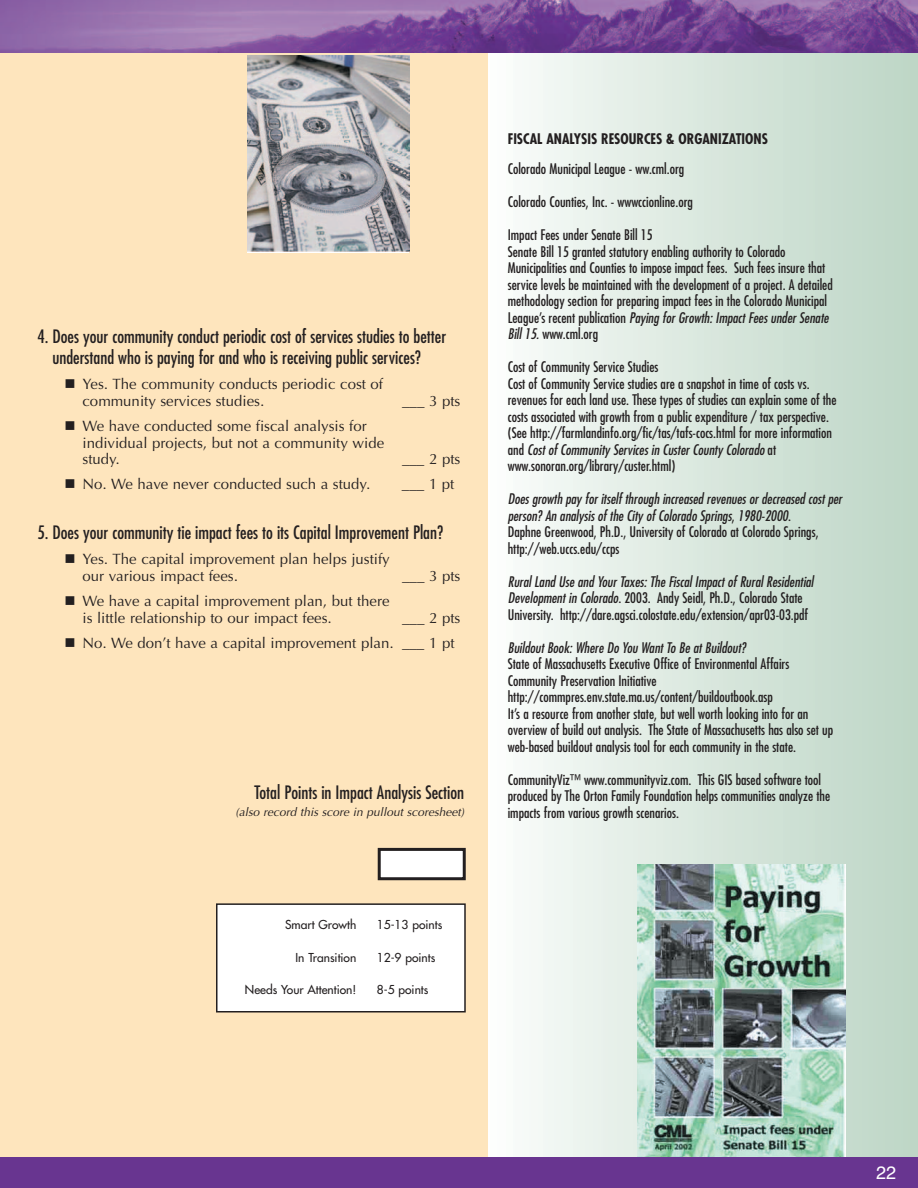
<style>
.page{position:relative;width:918px;height:1188px;background:#fff}
.page>*{position:absolute;margin:0;border:0;box-sizing:border-box;transform-origin:0 0}
.t1{font:condensed 18px/21px "Futura";color:#231f20;text-align:center}
.t2{font:18px "Helvetica";color:#fff}
.t3{font:15px/16.5px "Optima";color:#231f20}
.t4{font:condensed 14.25px/16.5px "Futura";color:#231f20}
.t5{font:italic condensed 14.25px/16.5px "Futura";color:#231f20}
.t6{font:700 condensed 14.25px/30px "Futura";color:#231f20}
.t7{font:12px "Futura";color:#231f20}
.t8{font:italic 12px "Optima";color:#231f20}
.s1{font-weight:400}
.s2{font-style:italic}
.s3{font-style:normal}
</style>
<div class="page">
<div style="left:486px;top:0;width:432px;height:1188px;background:linear-gradient(to right,#fbfdfb,#bcd5c4)"></div>
<div style="left:0;top:35px;width:488px;height:1128px;background:#fee5bd"></div>
<div style="left:0;top:1158px;width:918px;height:30px;background:#683590"></div>
<svg style="left:0;top:0;width:918px;height:53px"></svg>
<div style="left:217px;top:904px;width:248px;height:108px;background:#fff"></div>
<div style="left:216px;top:903px;width:250px;height:110px;border:2px solid #231f20"></div>
<img style="left:247px;top:56px;width:162px;height:196px">
<img style="left:637px;top:864px;width:209px;height:292px">
<div style="left:379px;top:849px;width:85px;height:30px;background:#fff"></div>
<div style="left:378px;top:848px;width:88px;height:32px;border:3px solid #231f20"></div>
<p class="t1" style="left:38px;top:327px;width:410px">4. Does your community conduct periodic cost of services studies to better understand who is paying for and who is receiving public services?</p>
<p class="t3" style="left:82px;top:378px;width:302px">Yes. The community conducts periodic cost of community services studies.</p>
<p class="t3" style="left:402px;top:394px;width:60px">___ 3 pts</p>
<p class="t3" style="left:82px;top:419px;width:303px">We have conducted some fiscal analysis for individual projects, but not a community wide study.</p>
<p class="t3" style="left:402px;top:452px;width:60px">___ 2 pts</p>
<p class="t3" style="left:82px;top:477px;width:289px">No. We have never conducted such a study.</p>
<p class="t3" style="left:402px;top:477px;width:54px">___ 1 pt</p>
<p class="t1" style="left:38px;top:523px;width:407px">5. Does your community tie impact fees to its Capital Improvement Plan?</p>
<p class="t3" style="left:82px;top:552px;width:309px">Yes. The capital improvement plan helps justify our various impact fees.</p>
<p class="t3" style="left:402px;top:569px;width:60px">___ 3 pts</p>
<p class="t3" style="left:82px;top:594px;width:309px">We have a capital improvement plan, but there is little relationship to our impact fees.</p>
<p class="t3" style="left:83px;top:606px;width:379px;line-height:25.2px;text-indent:320px">___ 2 pts<br>No. We don’t have a capital improvement plan. ___ 1 pt</p>
<p class="t1" style="left:255px;top:784px;width:211px">Total Points in Impact Analysis Section</p>
<p class="t8" style="left:236px;top:807px;width:230px">(also record this score in pullout scoresheet)</p>
<p class="t7" style="left:285px;top:918px;width:73px">Smart Growth</p>
<p class="t7" style="left:377px;top:918px;width:67px">15-13 points</p>
<p class="t7" style="left:295px;top:951px;width:62px">In Transition</p>
<p class="t7" style="left:377px;top:951px;width:60px">12-9 points</p>
<p class="t7" style="left:245px;top:984px;width:113px">Needs Your Attention!</p>
<p class="t7" style="left:377px;top:984px;width:53px">8-5 points</p>
<p class="t6" style="left:508px;top:125px;width:262px">FISCAL ANALYSIS RESOURCES &amp; ORGANIZATIONS<br><span class="s1">Colorado Municipal League - ww.cml.org</span></p>
<p class="t4" style="left:508px;top:195px;width:187px">Colorado Counties, Inc. - wwwccionline.org</p>
<p class="t4" style="left:508px;top:228px;width:327px">Impact Fees under Senate Bill 15<br>Senate Bill 15 granted statutory enabling authority to Colorado Municipalities and Counties to impose impact fees. Such fees insure that service levels be maintained with the development of a project. A detailed methodology section for preparing impact fees in the Colorado Municipal League’s recent publication <span class="s2">Paying for Growth: Impact Fees under Senate Bill 15.</span> www.cml.org</p>
<p class="t4" style="left:508px;top:360px;width:330px">Cost of Community Service Studies<br>Cost of Community Service studies are a snapshot in time of costs vs. revenues for each land use. These types of studies can explain some of the costs associated with growth from a public expenditure / tax perspective. (See http://farmlandinfo.org/fic/tas/tafs-cocs.html for more information and <span class="s2">Cost of Community Services in Custer County Colorado</span> at www.sonoran.org/library/custer.html)</p>
<p class="t5" style="left:508px;top:492px;width:336px">Does growth pay for itself through increased revenues or decreased cost per person? An analysis of the City of Colorado Springs<span class="s3">,</span> 1980-2000<span class="s3">.<br>Daphne Greenwood, Ph.D., University of Colorado at Colorado Springs, http://web.uccs.edu/ccps</span></p>
<p class="t4" style="left:508px;top:575px;width:307px"><span class="s2">Rural Land Use and Your Taxes: The Fiscal Impact of Rural Residential<br>Development in Colorado</span>. 2003. Andy Seidl, Ph.D., Colorado State<br>University. http://dare.agsci.colostate.edu/extension/apr03-03.pdf</p>
<p class="t4" style="left:508px;top:641px;width:327px"><span class="s2">Buildout Book: Where Do You Want To Be at Buildout?<br></span>State of Massachusetts Executive Office of Environmental Affairs Community Preservation Initiative http://commpres.env.state.ma.us/content/buildoutbook.asp<br>It’s a resource from another state, but well worth looking into for an overview of build out analysis. The State of Massachusetts has also set up web-based buildout analysis tool for each community in the state.</p>
<p class="t4" style="left:508px;top:773px;width:324px">CommunityViz™ www.communityviz.com. This GIS based software tool produced by The Orton Family Foundation helps communities analyze the impacts from various growth scenarios.</p>
<p class="t2" style="left:876px;top:1166px;width:22px">22</p>
</div>
